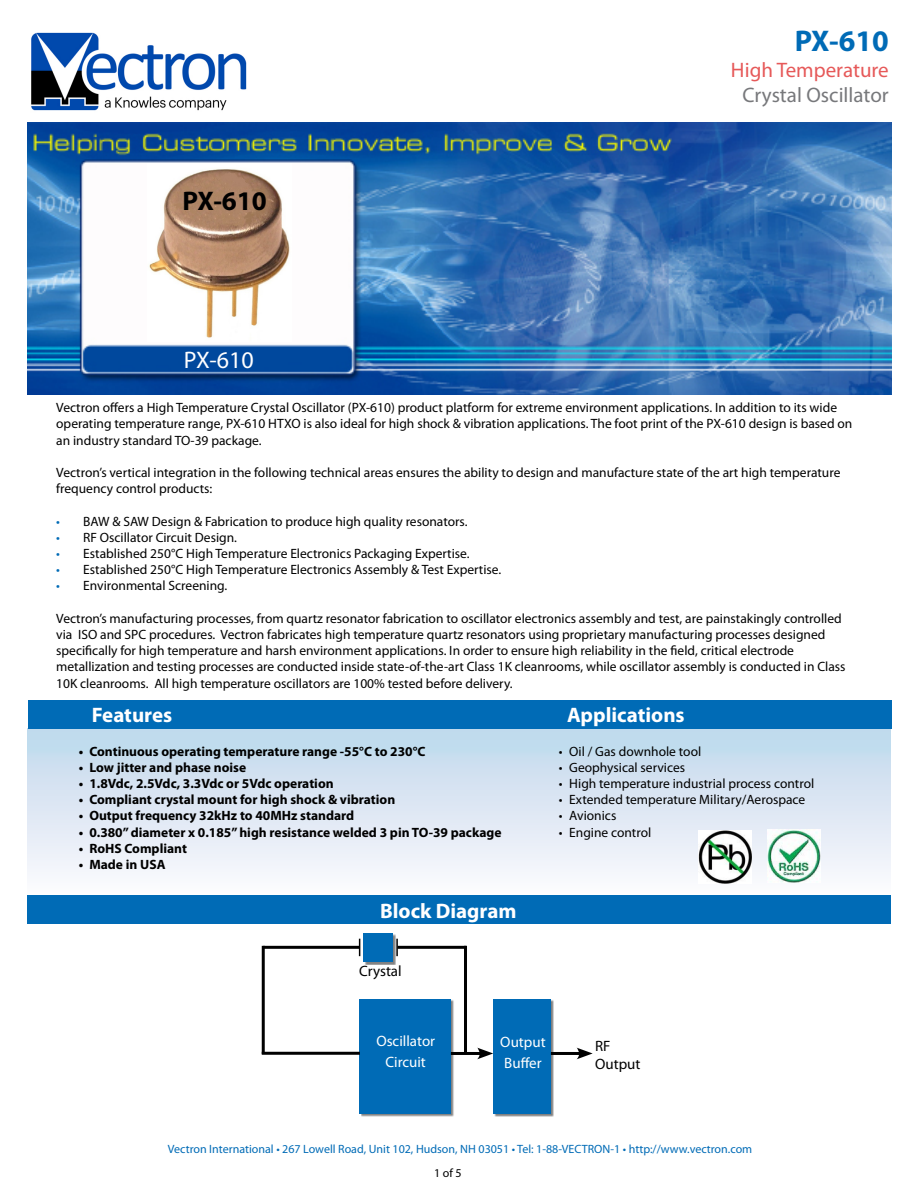
<style>
.page{position:relative;width:918px;height:1188px;background:#fff}
.page>*{position:absolute;margin:0;border:0;box-sizing:border-box;transform-origin:0 0}
.t1{font:700 30px "Myriad Pro";color:#006bb6}
.t2{font:700 27px "Myriad Pro";color:#000}
.t3{font:24px "Myriad Pro";color:#fff}
.t4{font:700 21px "Myriad Pro";color:#fff}
.t5{font:21px "Myriad Pro";color:#77787b}
.t6{font:21px "Myriad Pro";color:#e65959}
.t7{font:15px/21px "Myriad Pro";color:#fff;text-align:center}
.t8{font:15px/18px "Myriad Pro";color:#000}
.t9{font:13.5px/16.2px "Myriad Pro";color:#000}
.t10{font:700 13.5px "Myriad Pro";color:#000}
.t11{font:12px "Myriad Pro";color:#006bb6}
.t12{font:12px "Myriad Pro";color:#000}
.s1{color:#006bb6}
</style>
<div class="page">
<img style="left:28px;top:122px;width:864px;height:272px">
<div style="left:28px;top:700px;width:864px;height:28px;background:#006bb6"></div>
<div style="left:27px;top:728px;width:864px;height:168px;background:linear-gradient(to bottom,#bed7ec,#fefbfd)"></div>
<hr style="left:263px;top:946px;width:97px;height:3px;background:#000">
<hr style="left:397px;top:946px;width:69px;height:3px;background:#000">
<svg style="left:359px;top:939px;width:1px;height:17px"></svg>
<svg style="left:396px;top:939px;width:2px;height:17px"></svg>
<div style="left:364px;top:933px;width:32px;height:32px;background:#000;opacity:.5"></div>
<div style="left:363px;top:933px;width:30px;height:29px;background:#006bb6"></div>
<div style="left:361px;top:1000px;width:93px;height:117px;background:#000;opacity:.5"></div>
<div style="left:360px;top:999px;width:91px;height:114px;background:#006bb6"></div>
<div style="left:494px;top:1000px;width:60px;height:117px;background:#000;opacity:.5"></div>
<div style="left:493px;top:999px;width:58px;height:114px;background:#006bb6"></div>
<hr style="left:451px;top:1052px;width:32px;height:3px;background:#000">
<svg style="left:477px;top:1048px;width:16px;height:11px"></svg>
<hr style="left:551px;top:1052px;width:31px;height:3px;background:#000">
<svg style="left:577px;top:1048px;width:16px;height:11px"></svg>
<div style="left:27px;top:896px;width:864px;height:28px;background:#006bb6"></div>
<hr style="left:262px;top:1052px;width:98px;height:3px;background:#000">
<hr style="left:262px;top:946px;width:3px;height:108px;background:#000">
<hr style="left:464px;top:946px;width:3px;height:108px;background:#000">
<img style="left:31px;top:32px;width:216px;height:79px">
<img style="left:698px;top:830px;width:54px;height:54px">
<img style="left:767px;top:830px;width:54px;height:53px">
<img style="left:148px;top:163px;width:144px;height:178px">
<h2 class="t2" style="left:183px;top:184px;width:86px">PX-610</h2>
<h3 class="t3" style="left:184px;top:346px;width:71px">PX-610</h3>
<h1 class="t1" style="left:795px;top:21px;width:96px">PX-610</h1>
<h3 class="t6" style="left:731px;top:57px;width:159px">High Temperature</h3>
<h3 class="t5" style="left:742px;top:82px;width:148px">Crystal Oscillator</h3>
<p class="t9" style="left:56px;top:399px;width:798px">Vectron offers a High Temperature Crystal Oscillator (PX-610) product platform for extreme environment applications. In addition to its wide operating temperature range, PX-610 HTXO is also ideal for high shock &amp; vibration applications. The foot print of the PX-610 design is based on an industry standard TO-39 package.</p>
<p class="t9" style="left:56px;top:464px;width:786px">Vectron’s vertical integration in the following technical areas ensures the ability to design and manufacture state of the art high temperature frequency control products:</p>
<p class="t9" style="left:56px;top:513px;width:413px"><span class="s1">•</span> BAW &amp; SAW Design &amp; Fabrication to produce high quality resonators.</p>
<p class="t9" style="left:56px;top:529px;width:182px"><span class="s1">•</span> RF Oscillator Circuit Design.</p>
<p class="t9" style="left:56px;top:545px;width:415px"><span class="s1">•</span> Established 250°C High Temperature Electronics Packaging Expertise.</p>
<p class="t9" style="left:56px;top:561px;width:447px"><span class="s1">•</span> Established 250°C High Temperature Electronics Assembly &amp; Test Expertise.</p>
<p class="t9" style="left:56px;top:577px;width:173px"><span class="s1">•</span> Environmental Screening.</p>
<p class="t9" style="left:56px;top:610px;width:791px">Vectron’s manufacturing processes, from quartz resonator fabrication to oscillator electronics assembly and test, are painstakingly controlled via ISO and SPC procedures. Vectron fabricates high temperature quartz resonators using proprietary manufacturing processes designed specifically for high temperature and harsh environment applications. In order to ensure high reliability in the field, critical electrode metallization and testing processes are conducted inside state-of-the-art Class 1K cleanrooms, while oscillator assembly is conducted in Class 10K cleanrooms. All high temperature oscillators are 100% tested before delivery.</p>
<h3 class="t4" style="left:92px;top:701px;width:82px">Features</h3>
<h3 class="t4" style="left:567px;top:701px;width:119px">Applications</h3>
<p class="t10" style="left:79px;top:742px;width:348px">• Continuous operating temperature range -55°C to 230°C</p>
<p class="t10" style="left:79px;top:758px;width:169px">• Low jitter and phase noise</p>
<p class="t10" style="left:79px;top:775px;width:256px">• 1.8Vdc, 2.5Vdc, 3.3Vdc or 5Vdc operation</p>
<p class="t10" style="left:79px;top:791px;width:318px">• Compliant crystal mount for high shock &amp; vibration</p>
<p class="t10" style="left:79px;top:807px;width:277px">• Output frequency 32kHz to 40MHz standard</p>
<p class="t10" style="left:79px;top:823px;width:424px">• 0.380”diameter x 0.185”high resistance welded 3 pin TO-39 package</p>
<p class="t10" style="left:79px;top:839px;width:110px">• RoHS Compliant</p>
<p class="t10" style="left:79px;top:856px;width:88px">• Made in USA</p>
<h3 class="t4" style="left:380px;top:897px;width:138px">Block Diagram</h3>
<p class="t8" style="left:359px;top:962px;width:44px">Crystal</p>
<p class="t9" style="left:559px;top:743px;width:144px">• Oil / Gas downhole tool</p>
<p class="t9" style="left:559px;top:759px;width:128px">• Geophysical services</p>
<p class="t9" style="left:559px;top:775px;width:257px">• High temperature industrial process control</p>
<p class="t9" style="left:559px;top:791px;width:248px">• Extended temperature Military/Aerospace</p>
<p class="t9" style="left:559px;top:807px;width:59px">• Avionics</p>
<p class="t9" style="left:559px;top:824px;width:94px">• Engine control</p>
<p class="t7" style="left:376px;top:1030px;width:60px">Oscillator<br>Circuit</p>
<p class="t7" style="left:500px;top:1031px;width:47px;text-align:left">Output<br>Buffer</p>
<p class="t8" style="left:595px;top:1036px;width:47px">RF<br>Output</p>
<p class="t11" style="left:168px;top:1141px;width:586px">Vectron International • 267 Lowell Road, Unit 102, Hudson, NH 03051 • Tel: 1-88-VECTRON-1 • http://www.vectron.com</p>
<p class="t12" style="left:434px;top:1166px;width:29px">1 of 5</p>
</div>
